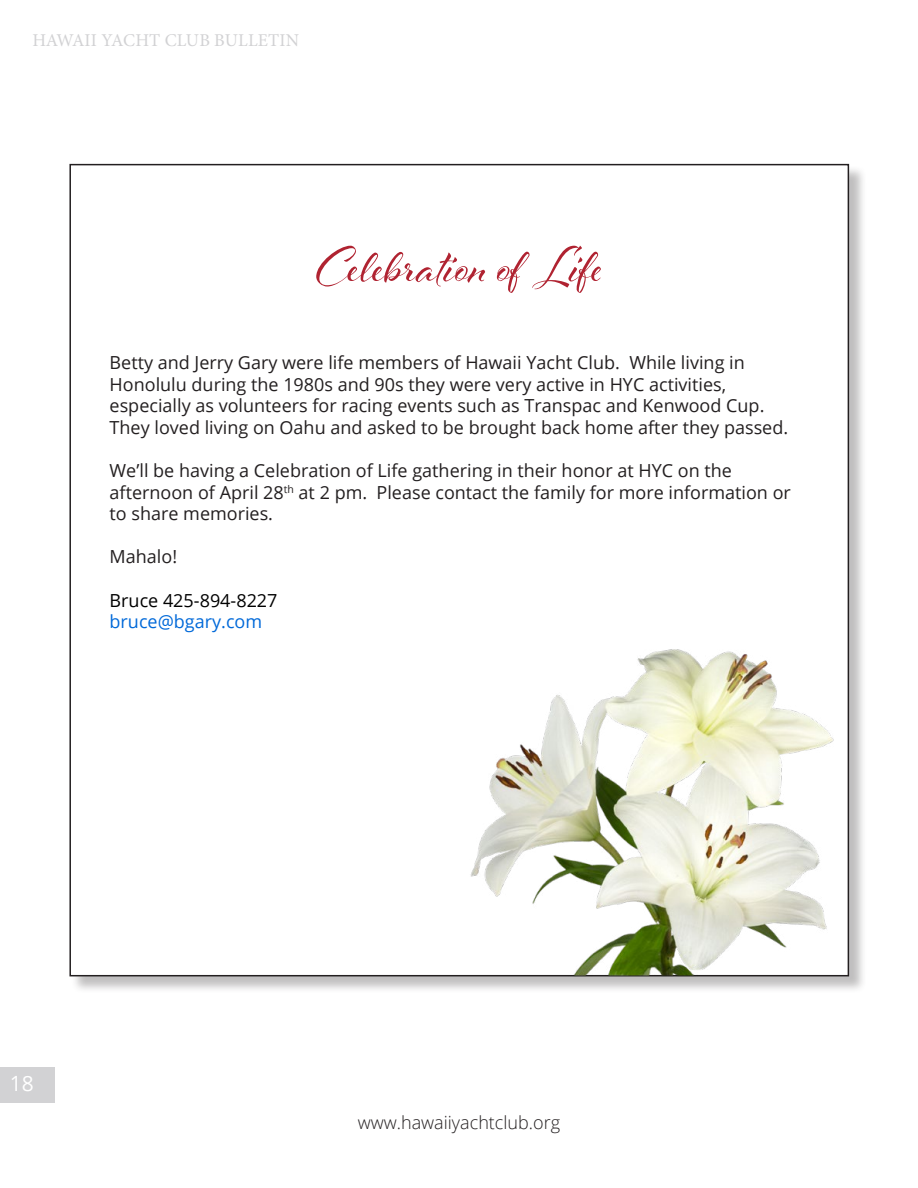
<style>
.page{position:relative;width:918px;height:1188px;background:#fff}
.page>*{position:absolute;margin:0;border:0;box-sizing:border-box;transform-origin:0 0}
.t1{font:54px "Al Fresco";color:#b02331}
.t2{font:21px "Open Sans";color:#fff}
.t3{font:18px/21.6px "Open Sans";color:#231f20}
.t4{font:300 18px "Open Sans";color:#231f20}
.t5{font:18px "Minion Pro";letter-spacing:.01em;color:#d2d2d4}
.t6{font:18px "Open Sans";color:#000}
.t7{font:18px "Open Sans";color:#0069d9}
</style>
<div class="page">
<div style="left:1px;top:1068px;width:54px;height:35px;background:#d2d2d4"></div>
<div style="left:71px;top:165px;width:796px;height:829px;background:#231f20;opacity:.29"></div>
<div style="left:70px;top:165px;width:778px;height:811px;background:#fff"></div>
<img style="left:322px;top:594px;width:526px;height:400px">
<p class="t5" style="left:32px;top:29px;width:268px">HAWAII YACHT CLUB BULLETIN</p>
<h1 class="t1" style="left:316px;top:231px;width:287px">Celebration of Life</h1>
<p class="t3" style="left:110px;top:351px;width:680px">Betty and Jerry Gary were life members of Hawaii Yacht Club. While living in Honolulu during the 1980s and 90s they were very active in HYC activities, especially as volunteers for racing events such as Transpac and Kenwood Cup.<br>They loved living on Oahu and asked to be brought back home after they passed.</p>
<p class="t3" style="left:110px;top:459px;width:683px">We’ll be having a Celebration of Life gathering in their honor at HYC on the afternoon of April 28<sup>th</sup> at 2 pm. Please contact the family for more information or to share memories.</p>
<p class="t3" style="left:110px;top:546px;width:69px">Mahalo!</p>
<p class="t6" style="left:110px;top:588px;width:169px">Bruce 425-894-8227</p>
<p class="t7" style="left:110px;top:609px;width:154px">bruce@bgary.com</p>
<p class="t2" style="left:10px;top:1069px;width:26px">18</p>
<p class="t4" style="left:358px;top:1110px;width:204px">www.hawaiiyachtclub.org</p>
</div>
